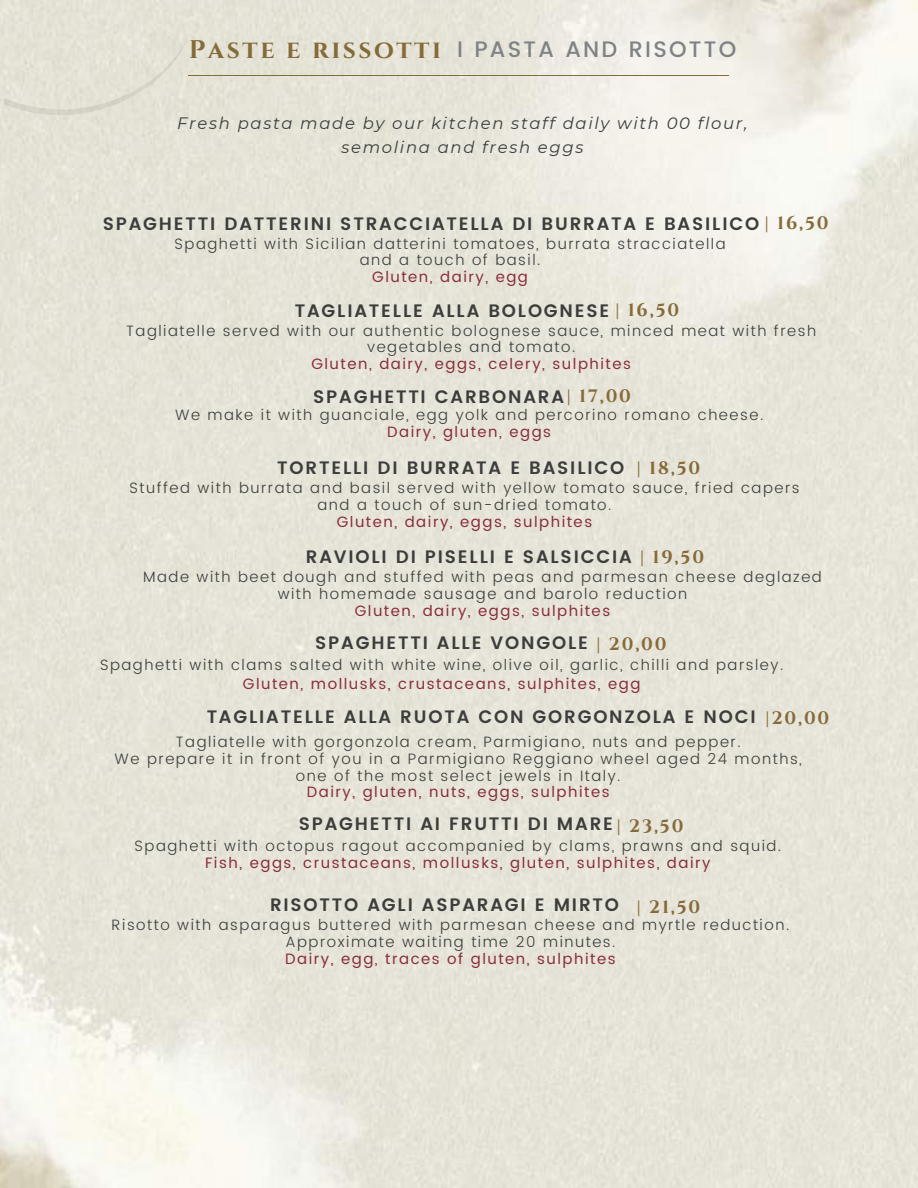
<style>
.page{position:relative;width:918px;height:1188px;background:#fff}
.page>*{position:absolute;margin:0;border:0;box-sizing:border-box;transform-origin:0 0}
.t1{font:500 22.35px "Poppins";letter-spacing:.1em;color:#808284}
.t2{font:600 18px "Poppins";letter-spacing:.1em;color:#3d3d3c}
.t3{font:700 18px "Cinzel";letter-spacing:.1em;color:#866b3a}
.t4{font:italic 16.5px/23.7px "Montserrat";letter-spacing:.1em;color:#3d3d3c;text-align:center}
.t5{font:300 15px/16.8px "Poppins";letter-spacing:.1em;color:#3d3d3c;text-align:center}
.t6{font:15px "Poppins";letter-spacing:.1em;color:#892d3b}
.s1{font-family:"Cinzel";font-weight:700;font-size:25.5px;color:#866b3a}
.s2{font-family:"Cinzel";font-weight:700;color:#866b3a}
</style>
<div class="page">
<svg style="left:4px;top:33px;width:185px;height:82px;background:#e3e1d4"></svg>
<hr style="left:189px;top:75px;width:540px;height:1px;background:#866b3a">
<h1 class="t1" style="left:189px;top:36px;width:549px"><span class="s1">Paste e rissotti</span> I PASTA AND RISOTTO</h1>
<p class="t4" style="left:177px;top:111px;width:572px">Fresh pasta made by our kitchen staff daily with 00 flour, semolina and fresh eggs</p>
<p class="t2" style="left:103px;top:213px;width:727px">SPAGHETTI DATTERINI STRACCIATELLA DI BURRATA E BASILICO <span class="s2">| 16,50</span></p>
<p class="t5" style="left:175px;top:235px;width:553px">Spaghetti with Sicilian datterini tomatoes, burrata stracciatella and a touch of basil.</p>
<p class="t6" style="left:372px;top:268px;width:157px">Gluten, dairy, egg</p>
<p class="t2" style="left:295px;top:300px;width:386px">TAGLIATELLE ALLA BOLOGNESE <span class="s2">| 16,50</span></p>
<p class="t5" style="left:126px;top:322px;width:692px">Tagliatelle served with our authentic bolognese sauce, minced meat with fresh vegetables and tomato.</p>
<p class="t6" style="left:311px;top:355px;width:321px">Gluten, dairy, eggs, celery, sulphites</p>
<p class="t2" style="left:313px;top:386px;width:319px">SPAGHETTI CARBONARA<span class="s2">| 17,00</span></p>
<p class="t5" style="left:175px;top:406px;width:590px">We make it with guanciale, egg yolk and percorino romano cheese.</p>
<p class="t6" style="left:387px;top:423px;width:165px">Dairy, gluten, eggs</p>
<p class="t3" style="left:637px;top:457px;width:65px">| 18,50</p>
<p class="t2" style="left:277px;top:457px;width:349px">TORTELLI DI BURRATA E BASILICO</p>
<p class="t5" style="left:129px;top:480px;width:672px">Stuffed with burrata and basil served with yellow tomato sauce, fried capers and a touch of sun-dried tomato.</p>
<p class="t6" style="left:337px;top:513px;width:257px">Gluten, dairy, eggs, sulphites</p>
<p class="t3" style="left:640px;top:546px;width:66px">| 19,50</p>
<p class="t2" style="left:306px;top:547px;width:327px">RAVIOLI DI PISELLI E SALSICCIA</p>
<p class="t5" style="left:143px;top:569px;width:680px">Made with beet dough and stuffed with peas and parmesan cheese deglazed with homemade sausage and barolo reduction</p>
<p class="t6" style="left:355px;top:602px;width:257px">Gluten, dairy, eggs, sulphites</p>
<p class="t2" style="left:315px;top:632px;width:274px">SPAGHETTI ALLE VONGOLE</p>
<p class="t5" style="left:100px;top:656px;width:685px">Spaghetti with clams salted with white wine, olive oil, garlic, chilli and parsley.</p>
<p class="t6" style="left:243px;top:675px;width:399px">Gluten, mollusks, crustaceans, sulphites, egg</p>
<p class="t3" style="left:596px;top:633px;width:72px">| 20,00</p>
<p class="t2" style="left:207px;top:706px;width:550px">TAGLIATELLE ALLA RUOTA CON GORGONZOLA E NOCI</p>
<p class="t5" style="left:115px;top:733px;width:689px">Tagliatelle with gorgonzola cream, Parmigiano, nuts and pepper.<br>We prepare it in front of you in a Parmigiano Reggiano wheel aged 24 months, one of the most select jewels in Italy.</p>
<p class="t6" style="left:307px;top:783px;width:304px">Dairy, gluten, nuts, eggs, sulphites</p>
<p class="t3" style="left:765px;top:707px;width:66px">|20,00</p>
<p class="t2" style="left:299px;top:814px;width:386px">SPAGHETTI AI FRUTTI DI MARE<span class="s2">| 23,50</span></p>
<p class="t5" style="left:135px;top:838px;width:648px">Spaghetti with octopus ragout accompanied by clams, prawns and squid.</p>
<p class="t6" style="left:205px;top:854px;width:507px">Fish, eggs, crustaceans, mollusks, gluten, sulphites, dairy</p>
<p class="t2" style="left:270px;top:894px;width:350px">RISOTTO AGLI ASPARAGI E MIRTO</p>
<p class="t5" style="left:112px;top:916px;width:679px">Risotto with asparagus buttered with parmesan cheese and myrtle reduction.<br>Approximate waiting time 20 minutes.</p>
<p class="t6" style="left:285px;top:950px;width:332px">Dairy, egg, traces of gluten, sulphites</p>
<p class="t3" style="left:636px;top:895px;width:65px">| 21,50</p>
</div>
